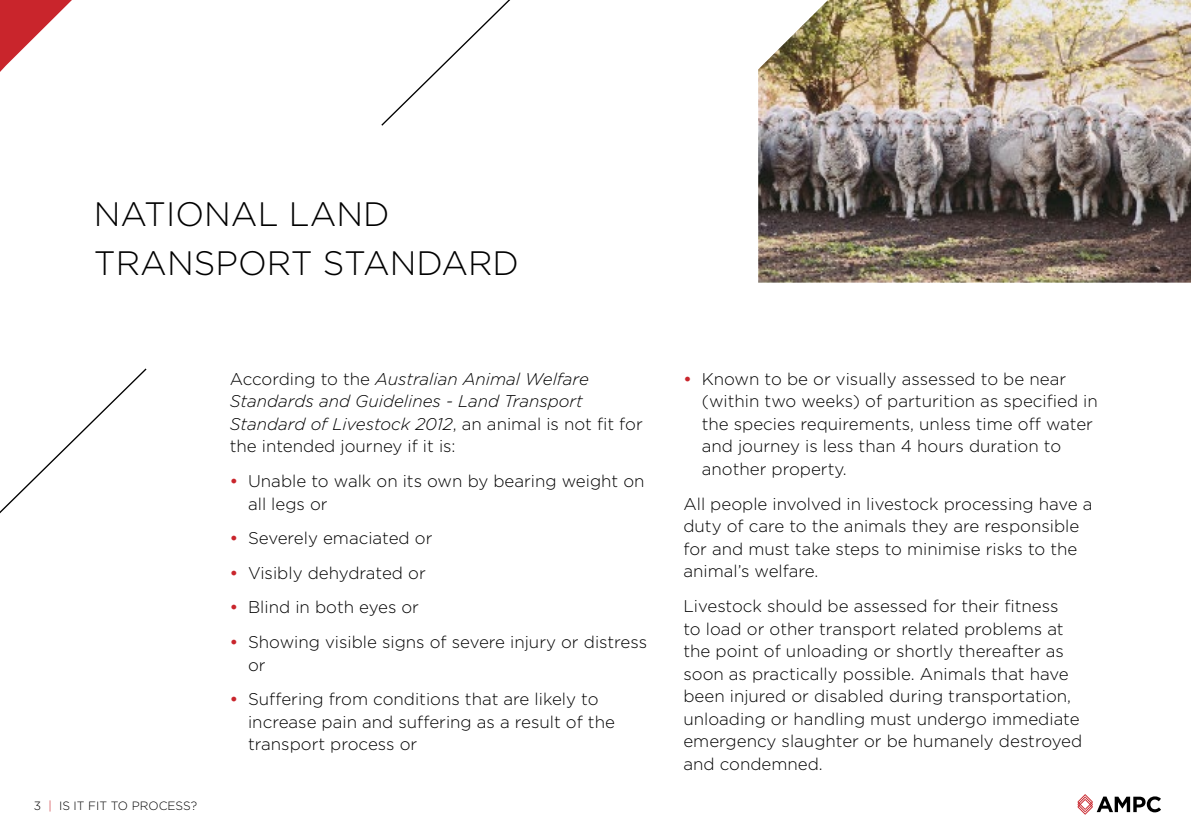
<style>
.page{position:relative;width:1191px;height:840px;background:#fff}
.page>*{position:absolute;margin:0;border:0;box-sizing:border-box;transform-origin:0 0}
.t1{font:300 33.8px/49.4px "Gotham";color:#000}
.t2{font:300 17px/22.6px "Gotham";color:#000}
.t3{font:italic 300 17px/22.6px "Gotham";color:#000}
.t4{font:300 12px "Gotham";color:#000}
.s1{color:#c9252c}
.s2{font-style:normal}
.s3{font-weight:500;color:#c9252c}
</style>
<div class="page">
<svg style="left:1077px;top:794px;width:84px;height:20px"></svg>
<svg style="left:0;top:368px;width:147px;height:146px"></svg>
<svg style="left:381px;top:0;width:129px;height:126px"></svg>
<svg style="left:0;top:0;width:72px;height:72px"></svg>
<img style="left:758px;top:0;width:433px;height:282px">
<p class="t1" style="left:94px;top:188px;width:427px">NATIONAL LAND<br>TRANSPORT STANDARD</p>
<p class="t4" style="left:34px;top:798px;width:165px">3 <span class="s1">|</span> IS IT FIT TO PROCESS?</p>
<p class="t3" style="left:230px;top:367px;width:414px"><span class="s2">According to the</span> Australian Animal Welfare Standards and Guidelines - Land Transport Standard of Livestock 2012<span class="s2">, an animal is not fit for the intended journey if it is:</span></p>
<p class="t2" style="left:248px;top:469px;width:398px;text-indent:-18px"><span class="s3">•</span> Unable to walk on its own by bearing weight on all legs or</p>
<p class="t2" style="left:230px;top:526px;width:204px"><span class="s3">•</span> Severely emaciated or</p>
<p class="t2" style="left:230px;top:561px;width:197px"><span class="s3">•</span> Visibly dehydrated or</p>
<p class="t2" style="left:230px;top:595px;width:191px"><span class="s3">•</span> Blind in both eyes or</p>
<p class="t2" style="left:248px;top:630px;width:400px;text-indent:-18px"><span class="s3">•</span> Showing visible signs of severe injury or distress or</p>
<p class="t2" style="left:248px;top:687px;width:368px;text-indent:-18px"><span class="s3">•</span> Suffering from conditions that are likely to increase pain and suffering as a result of the transport process or</p>
<p class="t2" style="left:702px;top:367px;width:397px;text-indent:-18px"><span class="s3">•</span> Known to be or visually assessed to be near (within two weeks) of parturition as specified in the species requirements, unless time off water and journey is less than 4 hours duration to another property.</p>
<p class="t2" style="left:683px;top:492px;width:410px">All people involved in livestock processing have a duty of care to the animals they are responsible for and must take steps to minimise risks to the animal’s welfare.</p>
<p class="t2" style="left:683px;top:594px;width:400px">Livestock should be assessed for their fitness<br>to load or other transport related problems at the point of unloading or shortly thereafter as soon as practically possible. Animals that have been injured or disabled during transportation, unloading or handling must undergo immediate emergency slaughter or be humanely destroyed and condemned.</p>
</div>
